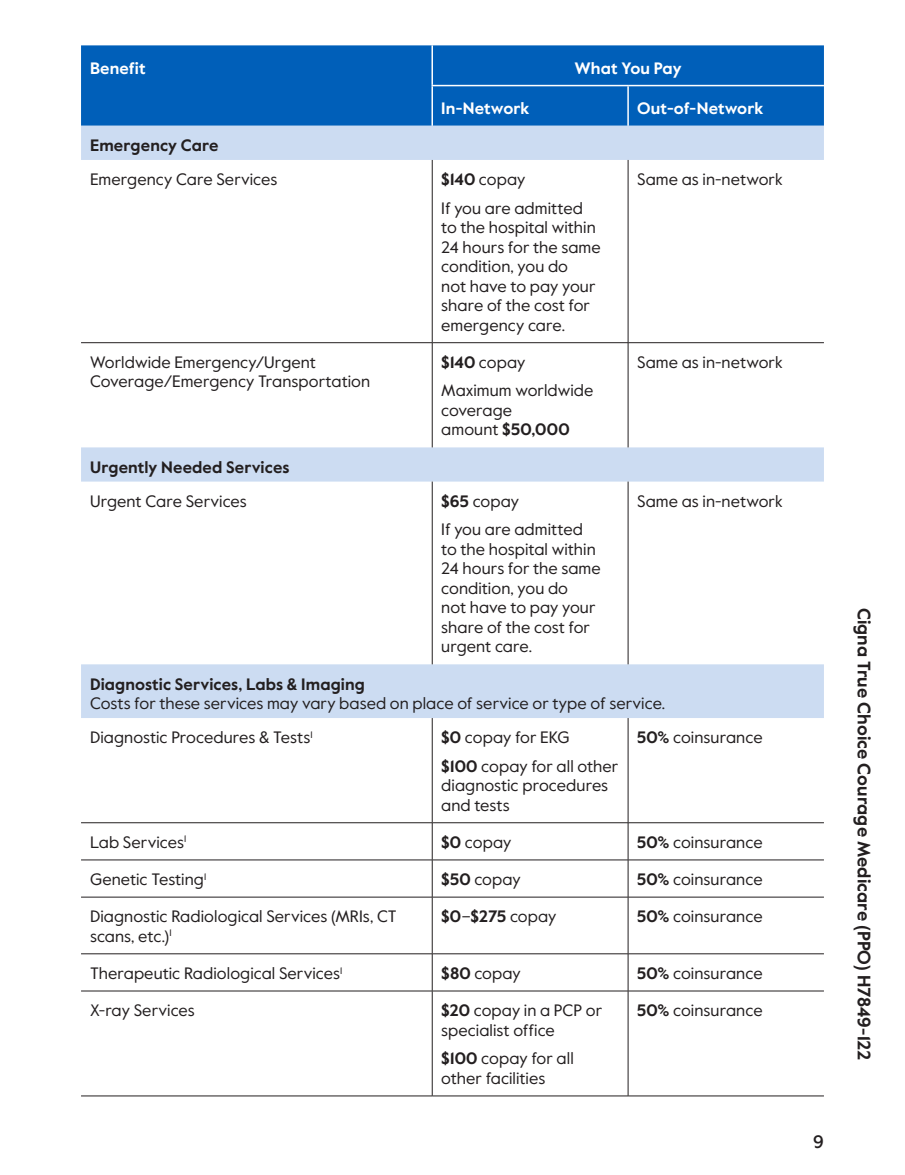
<style>
.page{position:relative;width:905px;height:1175px;background:#fff}
.page>*{position:absolute;margin:0;border:0;box-sizing:border-box;transform-origin:0 0}
.margin_plan_name{font:700 18px "Value Sans Pro";color:#231f20}
.t1{font:500 18px "Value Sans Pro";color:#231f20}
.table_para{font:16.5px/19.5px "Value Sans Pro";letter-spacing:.005em;color:#231f20}
.table_row_h1{font:700 16.5px "Value Sans Pro";letter-spacing:.005em;color:#231f20}
.table_col_h1_align_right{font:700 16.5px "Value Sans Pro";letter-spacing:.005em;color:#fff}
.table_para-2{font:700 16.5px "Value Sans Pro";color:#231f20}
.table_col_h1_align_center{font:700 16.5px "Value Sans Pro";color:#fff}
.s1{font-weight:700}
.s2{font-weight:400}
</style>
<div class="page">
<div style="left:81px;top:45px;width:743px;height:81px;background:#005fb9"></div>
<svg style="left:81px;top:126px;width:743px;height:592px"></svg>
<hr style="left:81px;top:342px;width:351px;height:1px;background:#231f20">
<hr style="left:432px;top:342px;width:196px;height:1px;background:#231f20">
<hr style="left:628px;top:342px;width:196px;height:1px;background:#231f20">
<hr style="left:81px;top:822px;width:351px;height:1px;background:#231f20">
<hr style="left:432px;top:822px;width:196px;height:1px;background:#231f20">
<hr style="left:628px;top:822px;width:196px;height:1px;background:#231f20">
<hr style="left:81px;top:990px;width:351px;height:1px;background:#231f20">
<hr style="left:432px;top:990px;width:196px;height:1px;background:#231f20">
<hr style="left:628px;top:990px;width:196px;height:1px;background:#231f20">
<hr style="left:81px;top:859px;width:351px;height:1px;background:#231f20">
<hr style="left:81px;top:896px;width:351px;height:1px;background:#231f20">
<hr style="left:432px;top:859px;width:196px;height:1px;background:#231f20">
<hr style="left:432px;top:896px;width:196px;height:1px;background:#231f20">
<hr style="left:628px;top:859px;width:196px;height:1px;background:#231f20">
<hr style="left:628px;top:896px;width:196px;height:1px;background:#231f20">
<hr style="left:432px;top:160px;width:1px;height:182px;background:#231f20">
<hr style="left:432px;top:343px;width:1px;height:104px;background:#231f20">
<hr style="left:432px;top:481px;width:1px;height:183px;background:#231f20">
<hr style="left:432px;top:718px;width:1px;height:104px;background:#231f20">
<hr style="left:432px;top:823px;width:1px;height:36px;background:#231f20">
<hr style="left:432px;top:860px;width:1px;height:37px;background:#231f20">
<hr style="left:432px;top:897px;width:1px;height:56px;background:#231f20">
<hr style="left:432px;top:954px;width:1px;height:36px;background:#231f20">
<hr style="left:432px;top:991px;width:1px;height:104px;background:#231f20">
<hr style="left:627px;top:160px;width:1px;height:182px;background:#231f20">
<hr style="left:627px;top:343px;width:1px;height:104px;background:#231f20">
<hr style="left:627px;top:481px;width:1px;height:183px;background:#231f20">
<hr style="left:627px;top:718px;width:1px;height:104px;background:#231f20">
<hr style="left:627px;top:823px;width:1px;height:36px;background:#231f20">
<hr style="left:627px;top:860px;width:1px;height:37px;background:#231f20">
<hr style="left:627px;top:897px;width:1px;height:56px;background:#231f20">
<hr style="left:627px;top:954px;width:1px;height:36px;background:#231f20">
<hr style="left:627px;top:991px;width:1px;height:104px;background:#231f20">
<hr style="left:81px;top:1095px;width:351px;height:1px;background:#231f20">
<hr style="left:432px;top:1095px;width:196px;height:1px;background:#231f20">
<hr style="left:628px;top:1095px;width:196px;height:1px;background:#231f20">
<hr style="left:81px;top:953px;width:351px;height:1px;background:#231f20">
<hr style="left:432px;top:953px;width:196px;height:1px;background:#231f20">
<hr style="left:628px;top:953px;width:196px;height:1px;background:#231f20">
<hr style="left:431px;top:45px;width:2px;height:40px;background:#fff">
<hr style="left:628px;top:85px;width:196px;height:1px;background:#fff">
<hr style="left:431px;top:85px;width:197px;height:1px;background:#fff">
<hr style="left:627px;top:86px;width:1px;height:40px;background:#fff">
<hr style="left:431px;top:86px;width:2px;height:40px;background:#fff">
<p class="table_col_h1_align_right" style="left:90px;top:58px;width:57px">Benefit</p>
<p class="table_col_h1_align_center" style="left:574px;top:58px;width:109px">What You Pay</p>
<p class="table_col_h1_align_right" style="left:441px;top:98px;width:90px">In-Network</p>
<p class="table_col_h1_align_right" style="left:637px;top:98px;width:128px">Out-of-Network</p>
<p class="table_row_h1" style="left:90px;top:135px;width:130px">Emergency Care</p>
<p class="table_para" style="left:90px;top:170px;width:189px">Emergency Care Services</p>
<p class="table_para" style="left:441px;top:170px;width:86px"><span class="s1">$140</span> copay</p>
<p class="table_para" style="left:441px;top:198px;width:161px">If you are admitted to the hospital within<br>24 hours for the same condition, you do<br>not have to pay your share of the cost for emergency care.</p>
<p class="table_para" style="left:637px;top:170px;width:147px">Same as in-network</p>
<p class="table_para" style="left:90px;top:353px;width:281px">Worldwide Emergency/Urgent<br>Coverage/Emergency Transportation</p>
<p class="table_para" style="left:441px;top:353px;width:86px"><span class="s1">$140</span> copay</p>
<p class="table_para" style="left:441px;top:381px;width:154px">Maximum worldwide coverage<br>amount <span class="s1">$50,000</span></p>
<p class="table_row_h1" style="left:90px;top:457px;width:201px">Urgently Needed Services</p>
<p class="table_para" style="left:90px;top:491px;width:158px">Urgent Care Services</p>
<p class="table_para" style="left:441px;top:491px;width:79px"><span class="s1">$65</span> copay</p>
<p class="table_para" style="left:441px;top:520px;width:161px">If you are admitted to the hospital within<br>24 hours for the same condition, you do<br>not have to pay your share of the cost for urgent care.</p>
<p class="table_para" style="left:637px;top:353px;width:147px">Same as in-network</p>
<p class="table_para" style="left:637px;top:491px;width:147px">Same as in-network</p>
<p class="table_row_h1" style="left:90px;top:674px;width:276px">Diagnostic Services, Labs &amp; Imaging</p>
<p class="table_para" style="left:90px;top:694px;width:576px">Costs for these services may vary based on place of service or type of service.</p>
<p class="table_para" style="left:90px;top:728px;width:224px">Diagnostic Procedures &amp; Tests<sup>1</sup></p>
<p class="table_para" style="left:441px;top:728px;width:130px"><span class="s1">$0</span> copay for EKG</p>
<p class="table_para" style="left:441px;top:756px;width:178px"><span class="s1">$100</span> copay for all other diagnostic procedures and tests</p>
<p class="table_para" style="left:637px;top:728px;width:127px"><span class="s1">50%</span> coinsurance</p>
<p class="table_para" style="left:90px;top:832px;width:98px">Lab Services<sup>1</sup></p>
<p class="table_para" style="left:441px;top:832px;width:72px"><span class="s1">$0</span> copay</p>
<p class="table_para" style="left:637px;top:832px;width:127px"><span class="s1">50%</span> coinsurance</p>
<p class="table_para" style="left:90px;top:870px;width:118px">Genetic Testing<sup>1</sup></p>
<p class="table_para" style="left:441px;top:870px;width:81px"><span class="s1">$50</span> copay</p>
<p class="table_para" style="left:637px;top:870px;width:127px"><span class="s1">50%</span> coinsurance</p>
<p class="table_para" style="left:90px;top:907px;width:308px">Diagnostic Radiological Services (MRIs, CT scans, etc.)<sup>1</sup></p>
<p class="table_para-2" style="left:441px;top:906px;width:117px">$0<span class="s2">–</span>$275 <span class="s2">copay</span></p>
<p class="table_para" style="left:637px;top:907px;width:127px"><span class="s1">50%</span> coinsurance</p>
<p class="table_para" style="left:90px;top:963px;width:254px">Therapeutic Radiological Services<sup>1</sup></p>
<p class="table_para" style="left:441px;top:963px;width:81px"><span class="s1">$80</span> copay</p>
<p class="table_para" style="left:637px;top:963px;width:127px"><span class="s1">50%</span> coinsurance</p>
<p class="table_para" style="left:90px;top:1001px;width:106px">X-ray Services</p>
<p class="table_para" style="left:441px;top:1001px;width:163px"><span class="s1">$20</span> copay in a PCP or specialist office</p>
<p class="table_para" style="left:441px;top:1049px;width:134px"><span class="s1">$100</span> copay for all other facilities</p>
<p class="table_para" style="left:637px;top:1001px;width:127px"><span class="s1">50%</span> coinsurance</p>
<p class="t1" style="left:813px;top:1130px;width:12px">9</p>
<p class="margin_plan_name" style="left:874px;top:608px;width:454px;rotate:90deg">Cigna True Choice Courage Medicare (PPO) H7849-122</p>
</div>
